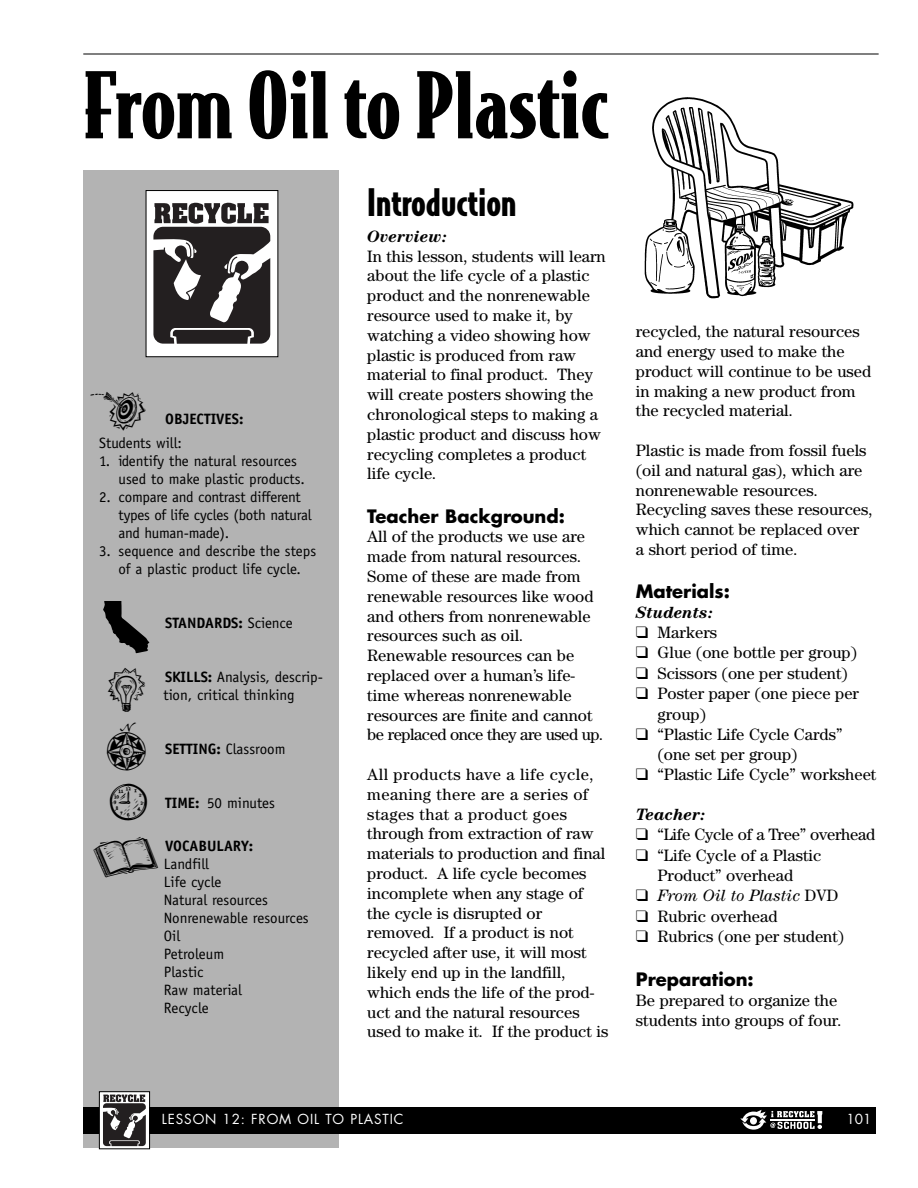
<style>
.page{position:relative;width:918px;height:1188px;background:#fff}
.page>*{position:absolute;margin:0;border:0;box-sizing:border-box;transform-origin:0 0}
.t1{font:900 87px "Bodega Serif";color:#000}
.t2{font:52.2px "Ding Maps";color:#000}
.t3{font:48px "Df Organics One Plain";color:#000}
.t4{font:44.7px "Df Organics Two Plain";color:#000}
.t5{font:44.1px "Df Organics Two Plain";color:#000}
.t6{font:42.75px "Df Organics One Plain";color:#000}
.t7{font:36.6px "Df Organics Two Plain";color:#000}
.t8{font:900 36px "Bodega Sans";color:#000}
.t9{font:700 18px "Futura";color:#000}
.t10{font:16.5px/19.8px "Century";color:#000}
.t11{font:italic 700 16.5px "Century";color:#000}
.t12{font:italic 16.5px "Century";color:#000}
.t13{font:15px/18px "Officina Sans";color:#000}
.t14{font:700 15px "Officina Sans";color:#000}
.t15{font:13.5px "Futura";letter-spacing:.06em;color:#fff}
.s1{font-weight:400}
.s2{font-weight:700}
.s3{font-style:normal}
</style>
<div class="page">
<div style="left:83px;top:170px;width:256px;height:978px;background:#b3b3b3"></div>
<svg style="left:83px;top:53px;width:796px;height:304px"></svg>
<div style="left:83px;top:1107px;width:793px;height:27px;background:#000"></div>
<svg style="left:740px;top:1110px;width:82px;height:20px"></svg>
<div style="left:100px;top:1092px;width:49px;height:56px;background:#fff"></div>
<svg style="left:103px;top:1094px;width:43px;height:52px;background:#5a5758"></svg>
<div style="left:99px;top:1091px;width:51px;height:58px;border:1px solid #000"></div>
<img style="left:639px;top:94px;width:217px;height:207px">
<h1 class="t1" style="left:84px;top:65px;width:526px">From Oil to Plastic</h1>
<h3 class="t6" style="left:88px;top:384px;width:62px">v</h3>
<p class="t14" style="left:165px;top:413px;width:80px">OBJECTIVES:</p>
<p class="t13" style="left:99px;top:435px;width:84px">Students will:</p>
<p class="t13" style="left:119px;top:453px;width:188px;text-indent:-19px">1. identify the natural resources used to make plastic products.</p>
<p class="t13" style="left:119px;top:489px;width:195px;text-indent:-19px">2. compare and contrast different types of life cycles (both natural and human-made).</p>
<p class="t13" style="left:99px;top:543px;width:219px;text-align:center">3. sequence and describe the steps of a plastic product life cycle.</p>
<h2 class="t2" style="left:100px;top:593px;width:54px">T</h2>
<h3 class="t5" style="left:106px;top:662px;width:42px">T</h3>
<h3 class="t3" style="left:105px;top:717px;width:44px">u</h3>
<p class="t14" style="left:165px;top:617px;width:129px">STANDARDS: <span class="s1">Science</span></p>
<p class="t13" style="left:163px;top:669px;width:161px"><span class="s2">SKILLS:</span> Analysis, descrip&shy;tion, critical thinking</p>
<p class="t13" style="left:165px;top:741px;width:122px"><span class="s2">SETTING:</span> Classroom</p>
<h3 class="t7" style="left:108px;top:779px;width:42px">P</h3>
<p class="t13" style="left:165px;top:795px;width:111px"><span class="s2">TIME:</span> 50 minutes</p>
<p class="t14" style="left:165px;top:840px;width:90px">VOCABULARY:</p>
<p class="t13" style="left:164px;top:856px;width:146px">Landfill<br>Life cycle<br>Natural resources<br>Nonrenewable resources<br>Oil<br>Petroleum<br>Plastic<br>Raw material<br>Recycle</p>
<h3 class="t4" style="left:90px;top:827px;width:72px">A</h3>
<h3 class="t8" style="left:367px;top:186px;width:151px">Introduction</h3>
<p class="t11" style="left:367px;top:231px;width:81px">Overview:</p>
<p class="t10" style="left:367px;top:247px;width:240px">In this lesson, students will learn about the life cycle of a plastic product and the nonrenewable resource used to make it, by watching a video showing how plastic is produced from raw material to final product. They will create posters showing the chronological steps to making a plastic product and discuss how recycling completes a product life cycle.</p>
<p class="t9" style="left:367px;top:508px;width:199px">Teacher Background:</p>
<p class="t10" style="left:367px;top:528px;width:237px">All of the products we use are made from natural resources.<br>Some of these are made from renewable resources like wood and others from nonrenewable resources such as oil.<br>Renewable resources can be replaced over a human’s life&shy;time whereas nonrenewable resources are finite and cannot be replaced once they are used up.</p>
<p class="t10" style="left:367px;top:766px;width:243px">All products have a life cycle, meaning there are a series of stages that a product goes through from extraction of raw materials to production and final product. A life cycle becomes incomplete when any stage of the cycle is disrupted or removed. If a product is not recycled after use, it will most likely end up in the landfill, which ends the life of the prod&shy;uct and the natural resources used to make it. If the product is</p>
<p class="t10" style="left:636px;top:323px;width:237px">recycled, the natural resources and energy used to make the product will continue to be used in making a new product from the recycled material.</p>
<p class="t10" style="left:636px;top:442px;width:238px">Plastic is made from fossil fuels (oil and natural gas), which are nonrenewable resources.<br>Recycling saves these resources, which cannot be replaced over<br>a short period of time.</p>
<p class="t9" style="left:636px;top:583px;width:96px">Materials:</p>
<p class="t11" style="left:636px;top:607px;width:78px">Students:</p>
<p class="t10" style="left:636px;top:624px;width:83px">❑ Markers</p>
<p class="t10" style="left:636px;top:644px;width:223px">❑ Glue (one bottle per group)</p>
<p class="t10" style="left:636px;top:665px;width:214px">❑ Scissors (one per student)</p>
<p class="t10" style="left:658px;top:685px;width:203px;line-height:20.5px;text-indent:-22px">❑ Poster paper (one piece per group)</p>
<p class="t10" style="left:658px;top:725px;width:187px;line-height:20.5px;text-indent:-22px">❑ “Plastic Life Cycle Cards” (one set per group)</p>
<p class="t10" style="left:636px;top:766px;width:242px">❑ “Plastic Life Cycle” worksheet</p>
<p class="t11" style="left:636px;top:809px;width:71px">Teacher:</p>
<p class="t10" style="left:636px;top:826px;width:241px">❑ “Life Cycle of a Tree” overhead</p>
<p class="t10" style="left:636px;top:846px;width:187px;line-height:20.5px;text-align:center">❑ “Life Cycle of a Plastic<br>Product” overhead</p>
<p class="t12" style="left:636px;top:890px;width:204px">❑ From Oil to Plastic <span class="s3">DVD</span></p>
<p class="t10" style="left:636px;top:907px;width:143px">❑ Rubric overhead</p>
<p class="t10" style="left:636px;top:928px;width:210px">❑ Rubrics (one per student)</p>
<p class="t9" style="left:636px;top:971px;width:119px">Preparation:</p>
<p class="t10" style="left:636px;top:992px;width:207px">Be prepared to organize the students into groups of four.</p>
<p class="t15" style="left:162px;top:1113px;width:243px">LESSON 12: FROM OIL TO PLASTIC</p>
<p class="t15" style="left:847px;top:1113px;width:26px">101</p>
</div>
